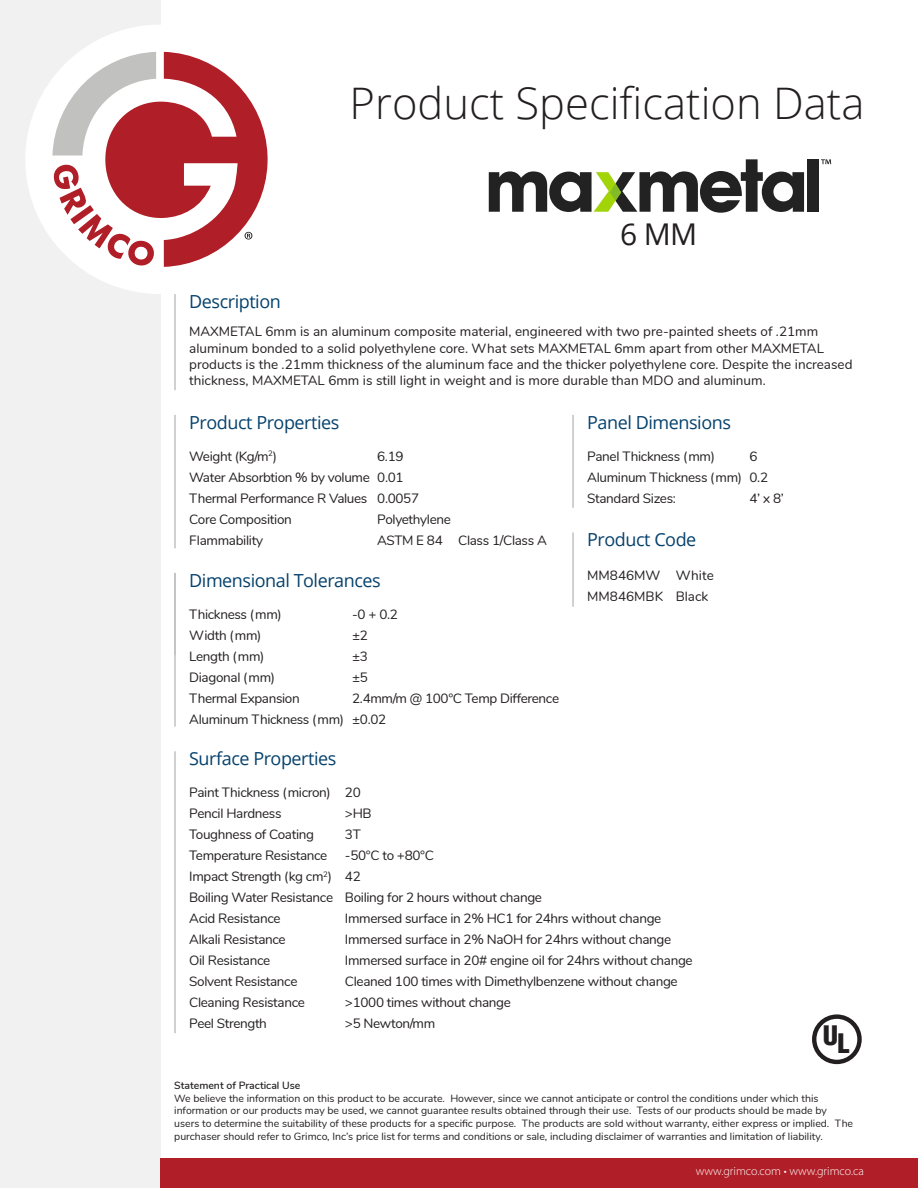
<style>
.page{position:relative;width:918px;height:1188px;background:#fff}
.page>*{position:absolute;margin:0;border:0;box-sizing:border-box;transform-origin:0 0}
.t1{font:300 43.5px "Open Sans";color:#231f20}
.t2{font:30px "Open Sans";color:#231f20}
.t3{font:900 condensed 26.25px "Helvetica";color:#231f20;scale:1.05 1}
.t4{font:18px "Open Sans";letter-spacing:-.025em;color:#05416c}
.t5{font:13.5px/21px "Nunito";letter-spacing:-.025em;color:#231f20}
.t6{font:13.5px/16.2px "Nunito";color:#231f20}
.t7{font:300 12px "Myriad Pro";color:#fff}
.t8{font:10.5px/12.6px "Nunito";color:#231f20}
.t9{font:600 10.5px "Nunito";color:#231f20}
</style>
<div class="page">
<div style="left:807px;top:159px;width:12px;height:53px;background:#222"></div>
<svg style="left:489px;top:159px;width:315px;height:54px"></svg>
<svg style="left:821px;top:159px;width:10px;height:5px"></svg>
<div style="left:0;top:0;width:160px;height:1188px;background:#f0f1f0"></div>
<div style="left:25px;top:25px;width:270px;height:269px;background:#fff;border-radius:50%"></div>
<div style="left:160px;top:1158px;width:758px;height:30px;background:#b01e27"></div>
<svg style="left:52px;top:52px;width:216px;height:215px"></svg>
<hr style="left:174px;top:294px;width:2px;height:96px;background:#c1c1bf">
<hr style="left:174px;top:751px;width:2px;height:282px;background:#c1c1bf">
<hr style="left:572px;top:415px;width:2px;height:93px;background:#c1c1bf">
<hr style="left:174px;top:415px;width:2px;height:133px;background:#c1c1bf">
<hr style="left:174px;top:573px;width:2px;height:154px;background:#c1c1bf">
<hr style="left:572px;top:532px;width:2px;height:75px;background:#c1c1bf">
<div style="left:812px;top:1014px;width:50px;height:50px;border:4px solid #231f20;border-radius:50%"></div>
<p class="t1" style="left:350px;top:73px;width:516px">Product Specification Data</p>
<p class="t4" style="left:189px;top:289px;width:93px">Description</p>
<p class="t2" style="left:620px;top:214px;width:78px">6 MM</p>
<p class="t6" style="left:189px;top:323px;width:665px">MAXMETAL 6mm is an aluminum composite material, engineered with two pre-painted sheets of .21mm aluminum bonded to a solid polyethylene core. What sets MAXMETAL 6mm apart from other MAXMETAL products is the .21mm thickness of the aluminum face and the thicker polyethylene core. Despite the increased thickness, MAXMETAL 6mm is still light in weight and is more durable than MDO and aluminum.</p>
<p class="t4" style="left:189px;top:410px;width:152px">Product Properties</p>
<p class="t5" style="left:189px;top:445px;width:89px">Weight (Kg/m<sup>2</sup>)</p>
<p class="t5" style="left:189px;top:466px;width:182px">Water Absorbtion % by volume</p>
<p class="t5" style="left:189px;top:487px;width:180px">Thermal Performance R Values</p>
<p class="t5" style="left:189px;top:508px;width:104px">Core Composition</p>
<p class="t5" style="left:189px;top:529px;width:75px">Flammability</p>
<p class="t5" style="left:377px;top:445px;width:28px">6.19</p>
<p class="t5" style="left:377px;top:466px;width:28px">0.01</p>
<p class="t5" style="left:377px;top:487px;width:43px">0.0057</p>
<p class="t5" style="left:377px;top:508px;width:75px">Polyethylene</p>
<p class="t5" style="left:377px;top:529px;width:171px">ASTM E 84 Class 1/Class A</p>
<p class="t4" style="left:189px;top:568px;width:193px">Dimensional Tolerances</p>
<p class="t5" style="left:189px;top:603px;width:94px">Thickness (mm)</p>
<p class="t5" style="left:189px;top:624px;width:74px">Width (mm)</p>
<p class="t5" style="left:189px;top:645px;width:77px">Length (mm)</p>
<p class="t5" style="left:189px;top:666px;width:87px">Diagonal (mm)</p>
<p class="t5" style="left:189px;top:687px;width:112px">Thermal Expansion</p>
<p class="t5" style="left:189px;top:708px;width:156px">Aluminum Thickness (mm)</p>
<p class="t5" style="left:352px;top:603px;width:47px">-0 + 0.2</p>
<p class="t5" style="left:352px;top:624px;width:17px">±2</p>
<p class="t5" style="left:352px;top:645px;width:17px">±3</p>
<p class="t5" style="left:352px;top:666px;width:17px">±5</p>
<p class="t5" style="left:352px;top:687px;width:209px">2.4mm/m @ 100°C Temp Difference</p>
<p class="t5" style="left:352px;top:708px;width:36px">±0.02</p>
<p class="t4" style="left:587px;top:410px;width:145px">Panel Dimensions</p>
<p class="t5" style="left:587px;top:445px;width:129px">Panel Thickness (mm)</p>
<p class="t5" style="left:587px;top:466px;width:156px">Aluminum Thickness (mm)</p>
<p class="t5" style="left:587px;top:487px;width:90px">Standard Sizes:</p>
<p class="t5" style="left:750px;top:445px;width:10px">6</p>
<p class="t5" style="left:750px;top:466px;width:20px">0.2</p>
<p class="t5" style="left:750px;top:487px;width:36px">4’ x 8’</p>
<p class="t4" style="left:587px;top:527px;width:111px">Product Code</p>
<p class="t6" style="left:587px;top:566px;width:75px">MM846MW</p>
<p class="t6" style="left:587px;top:587px;width:77px">MM846MBK</p>
<p class="t5" style="left:676px;top:564px;width:40px">White</p>
<p class="t5" style="left:676px;top:585px;width:34px">Black</p>
<p class="t4" style="left:189px;top:746px;width:149px">Surface Properties</p>
<p class="t5" style="left:189px;top:781px;width:143px">Paint Thickness (micron)</p>
<p class="t5" style="left:189px;top:802px;width:94px">Pencil Hardness</p>
<p class="t5" style="left:189px;top:823px;width:126px">Toughness of Coating</p>
<p class="t5" style="left:189px;top:844px;width:140px">Temperature Resistance</p>
<p class="t5" style="left:189px;top:865px;width:144px">Impact Strength (kg cm<sup>2</sup>)</p>
<p class="t5" style="left:189px;top:886px;width:145px">Boiling Water Resistance</p>
<p class="t5" style="left:189px;top:907px;width:93px">Acid Resistance</p>
<p class="t5" style="left:189px;top:928px;width:98px">Alkali Resistance</p>
<p class="t5" style="left:189px;top:949px;width:83px">Oil Resistance</p>
<p class="t5" style="left:189px;top:970px;width:110px">Solvent Resistance</p>
<p class="t5" style="left:189px;top:991px;width:117px">Cleaning Resistance</p>
<p class="t5" style="left:189px;top:1012px;width:79px">Peel Strength</p>
<p class="t5" style="left:345px;top:781px;width:17px">20</p>
<p class="t5" style="left:345px;top:802px;width:28px">&gt;HB</p>
<p class="t5" style="left:345px;top:823px;width:17px">3T</p>
<p class="t5" style="left:345px;top:844px;width:91px">-50°C to +80°C</p>
<p class="t5" style="left:345px;top:865px;width:17px">42</p>
<p class="t5" style="left:345px;top:886px;width:199px">Boiling for 2 hours without change</p>
<p class="t5" style="left:345px;top:907px;width:328px">Immersed surface in 2% HC1 for 24hrs without change<br>Immersed surface in 2% NaOH for 24hrs without change</p>
<p class="t5" style="left:345px;top:949px;width:349px">Immersed surface in 20# engine oil for 24hrs without change</p>
<p class="t5" style="left:345px;top:970px;width:334px">Cleaned 100 times with Dimethylbenzene without change</p>
<p class="t5" style="left:345px;top:991px;width:168px">&gt;1000 times without change</p>
<p class="t5" style="left:345px;top:1012px;width:92px">&gt;5 Newton/mm</p>
<p class="t3" style="left:823px;top:1019px;width:16px">U</p>
<p class="t3" style="left:838px;top:1026px;width:13px">L</p>
<p class="t9" style="left:174px;top:1078px;width:128px">Statement of Practical Use</p>
<p class="t8" style="left:174px;top:1091px;width:680px">We believe the information on this product to be accurate. However, since we cannot anticipate or control the conditions under which this information or our products may be used, we cannot guarantee results obtained through their use. Tests of our products should be made by users to determine the suitability of these products for a specific purpose. The products are sold without warranty, either express or implied. The purchaser should refer to Grimco, Inc’s price list for terms and conditions or sale, including disclaimer of warranties and limitation of liability.</p>
<p class="t7" style="left:696px;top:1164px;width:170px">www.grimco.com • www.grimco.ca</p>
</div>
